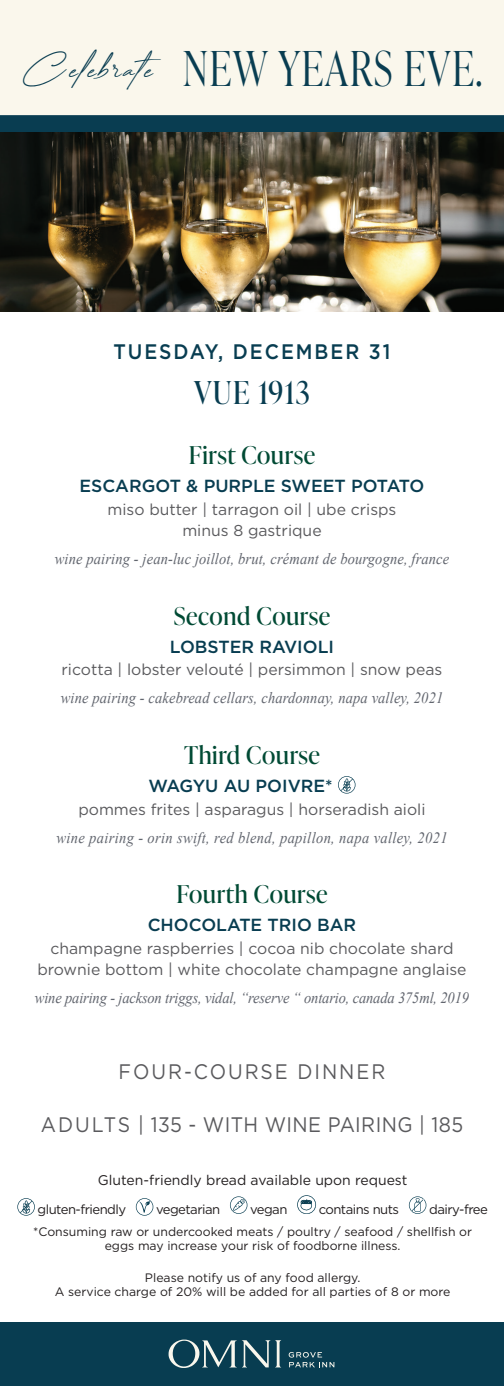
<style>
.page{position:relative;width:504px;height:1386px;background:#fff}
.page>*{position:absolute;margin:0;border:0;box-sizing:border-box;transform-origin:0 0}
.t1{font:300 48.12px "Ivy Presto Display";letter-spacing:.05em;color:#093d51;scale:.8 1}
.subhead{font:31.5px "Ivy Presto Display";letter-spacing:.05em;color:#083d51;scale:.92 1}
.SECTION{font:24.5px "Ivy Presto Display";letter-spacing:.025em;color:#004a34}
.subhead-2{font:21px "Gotham";letter-spacing:.02em;color:#5a5a5d;scale:.92 1}
.subhead-3{font:500 21px "Gotham";letter-spacing:.1em;color:#083d51;scale:.92 1}
.subhead-4{font:21px "Gotham";letter-spacing:.1em;color:#5a5a5d;scale:.92 1}
.ITEM{font:500 17.5px "Gotham";color:#083d51}
.DESCRIPTION{font:15.75px/21px "Gotham";color:#5a5a5d;text-align:center}
.WINE_PAIRING{font:italic 15.75px "Times New Roman";letter-spacing:.01em;color:#61656e;scale:.92 1}
.WINE_PAIRING-2{font:italic 15.75px "Times New Roman";letter-spacing:-.01em;color:#61656e;scale:.92 1}
.DESCRIPTION-2{font:14px "Gotham";color:#231f20}
.DESCRIPTION-3{font:13.12px "Gotham";letter-spacing:-.04em;color:#231f20}
.DESCRIPTION-4{font:12.25px/14px "Gotham";color:#231f20;text-align:center}
</style>
<div class="page">
<div style="left:0;top:0;width:504px;height:133px;background:#faf7ec"></div>
<div style="left:0;top:115px;width:504px;height:70px;background:#093d51"></div>
<img style="left:0;top:133px;width:504px;height:179px">
<div style="left:0;top:1323px;width:504px;height:63px;background:#083d51"></div>
<svg style="left:289px;top:1352px;width:45px;height:15px"></svg>
<svg style="left:168px;top:1339px;width:113px;height:29px"></svg>
<svg style="left:338px;top:776px;width:18px;height:18px"></svg>
<svg style="left:17px;top:1198px;width:18px;height:18px"></svg>
<svg style="left:136px;top:1198px;width:17px;height:18px"></svg>
<svg style="left:230px;top:1196px;width:17px;height:18px"></svg>
<svg style="left:297px;top:1195px;width:19px;height:19px"></svg>
<svg style="left:409px;top:1196px;width:17px;height:18px"></svg>
<p class="t1" style="left:23px;top:34px;width:576px"><sup>Celebrate</sup> NEW YEARS EVE.</p>
<p class="subhead-3" style="left:113px;top:338px;width:303px">TUESDAY, DECEMBER 31</p>
<p class="subhead" style="left:194px;top:370px;width:127px">VUE 1913</p>
<p class="SECTION" style="left:189px;top:438px;width:128px">First Course</p>
<p class="ITEM" style="left:79px;top:475px;width:347px">ESCARGOT &amp; PURPLE SWEET POTATO</p>
<p class="DESCRIPTION" style="left:108px;top:499px;width:290px">miso butter | tarragon oil | ube crisps minus 8 gastrique</p>
<p class="WINE_PAIRING" style="left:55px;top:548px;width:430px">wine pairing - jean-luc joillot, brut, crémant de bourgogne, france</p>
<p class="SECTION" style="left:174px;top:598px;width:158px">Second Course</p>
<p class="ITEM" style="left:170px;top:635px;width:166px">LOBSTER RAVIOLI</p>
<p class="DESCRIPTION" style="left:62px;top:659px;width:382px">ricotta | lobster velouté | persimmon | snow peas</p>
<p class="WINE_PAIRING" style="left:61px;top:687px;width:417px">wine pairing - cakebread cellars, chardonnay, napa valley, 2021</p>
<p class="SECTION" style="left:184px;top:737px;width:137px">Third Course</p>
<p class="ITEM" style="left:148px;top:774px;width:186px">WAGYU AU POIVRE*</p>
<p class="DESCRIPTION" style="left:78px;top:798px;width:349px">pommes frites | asparagus | horseradish aioli</p>
<p class="WINE_PAIRING" style="left:56px;top:827px;width:427px">wine pairing - orin swift, red blend, papillon, napa valley, 2021</p>
<p class="SECTION" style="left:176px;top:877px;width:153px">Fourth Course</p>
<p class="ITEM" style="left:148px;top:913px;width:210px">CHOCOLATE TRIO BAR</p>
<p class="DESCRIPTION" style="left:37px;top:938px;width:431px">champagne raspberries | cocoa nib chocolate shard brownie bottom | white chocolate champagne anglaise</p>
<p class="WINE_PAIRING-2" style="left:35px;top:987px;width:473px">wine pairing - jackson triggs, vidal, “reserve “ ontario, canada 375ml, 2019</p>
<p class="subhead-4" style="left:119px;top:1058px;width:291px">FOUR-COURSE DINNER</p>
<p class="subhead-2" style="left:41px;top:1111px;width:461px">ADULTS | 135 - WITH WINE PAIRING | 185</p>
<p class="DESCRIPTION-2" style="left:98px;top:1171px;width:311px">Gluten-friendly bread available upon request</p>
<p class="DESCRIPTION-3" style="left:38px;top:1201px;width:90px">gluten-friendly</p>
<p class="DESCRIPTION-3" style="left:156px;top:1201px;width:66px">vegetarian</p>
<p class="DESCRIPTION-3" style="left:250px;top:1201px;width:39px">vegan</p>
<p class="DESCRIPTION-3" style="left:319px;top:1201px;width:82px">contains nuts</p>
<p class="DESCRIPTION-3" style="left:429px;top:1201px;width:60px">dairy-free</p>
<p class="DESCRIPTION-4" style="left:33px;top:1224px;width:440px">*Consuming raw or undercooked meats / poultry / seafood / shellfish or eggs may increase your risk of foodborne illness.</p>
<p class="DESCRIPTION-4" style="left:55px;top:1270px;width:397px">Please notify us of any food allergy.<br>A service charge of 20% will be added for all parties of 8 or more</p>
</div>
